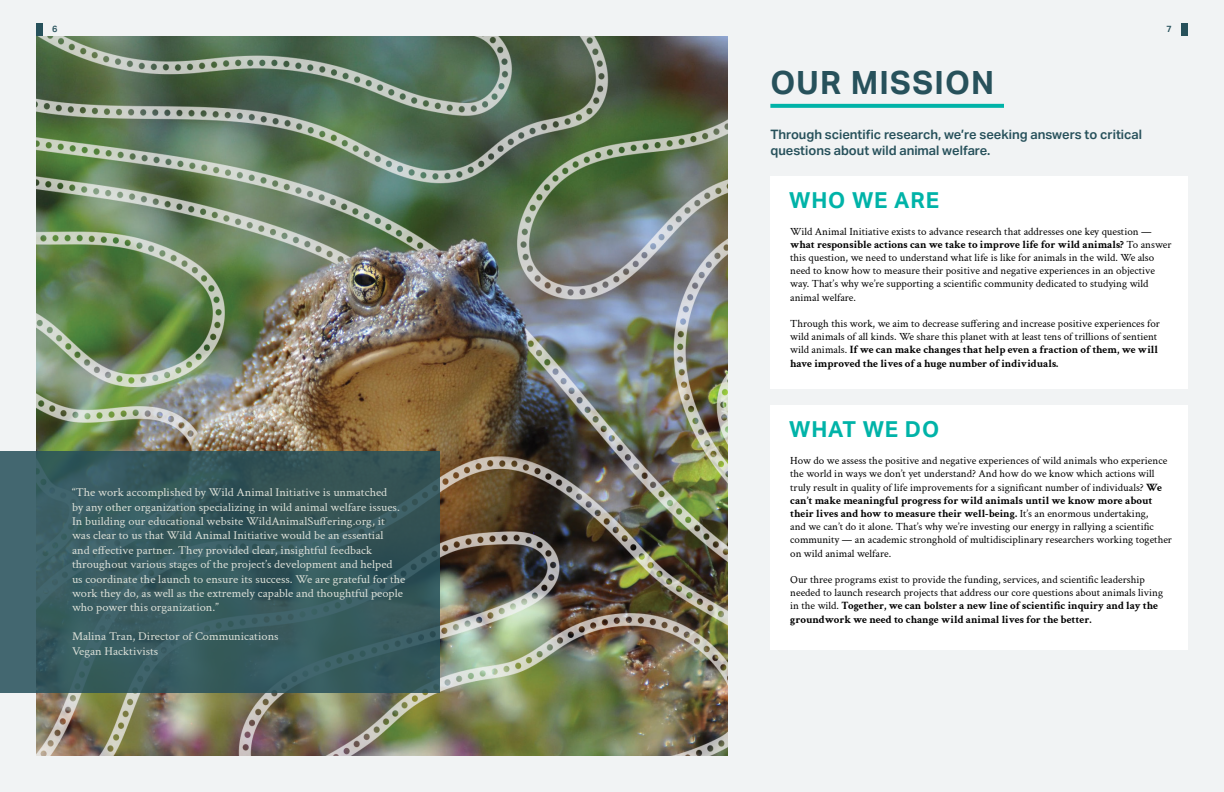
<style>
.page{position:relative;width:1224px;height:792px;background:#f1f3f4}
.page>*{position:absolute;margin:0;border:0;box-sizing:border-box;transform-origin:0 0}
.t1{font:700 32px "Aktiv Grotesk";letter-spacing:.04em;color:#27515b}
.t2{font:700 22px "Aktiv Grotesk";letter-spacing:.04em;color:#00b3a8}
.t3{font:600 13px/16px "Aktiv Grotesk";color:#27515b}
.t4{font:12px/14.4px "Crimson Text";color:#dce0d8}
.t5{font:11px/13.2px "Crimson Text";color:#000}
.t6{font:600 9px "Aktiv Grotesk";color:#27515b}
.s1{font-weight:700}
</style>
<div class="page">
<div style="left:770px;top:406px;width:418px;height:244px;background:#fff"></div>
<div style="left:770px;top:176px;width:418px;height:213px;background:#fff"></div>
<svg style="left:770px;top:104px;width:234px;height:4px"></svg>
<img style="left:36px;top:36px;width:692px;height:720px">
<svg style="left:0;top:451px;width:440px;height:241px;background:#375a5e"></svg>
<div style="left:36px;top:23px;width:6px;height:13px;background:#27515b"></div>
<div style="left:1182px;top:23px;width:6px;height:13px;background:#27515b"></div>
<p class="t6" style="left:52px;top:24px;width:7px">6</p>
<p class="t6" style="left:1166px;top:24px;width:7px">7</p>
<h1 class="t1" style="left:770px;top:64px;width:225px">OUR MISSION</h1>
<p class="t3" style="left:770px;top:127px;width:373px">Through scientific research, we’re seeking answers to critical questions about wild animal welfare.</p>
<h2 class="t2" style="left:789px;top:187px;width:151px">WHO WE ARE</h2>
<p class="t5" style="left:790px;top:224px;width:383px">Wild Animal Initiative exists to advance research that addresses one key question — <span class="s1">what responsible actions can we take to improve life for wild animals?</span> To answer this question, we need to understand what life is like for animals in the wild. We also need to know how to measure their positive and negative experiences in an objective way. That’s why we’re supporting a scientific community dedicated to studying wild animal welfare.</p>
<p class="t5" style="left:790px;top:317px;width:371px">Through this work, we aim to decrease suffering and increase positive experiences for wild animals of all kinds. We share this planet with at least tens of trillions of sentient wild animals. <span class="s1">If we can make changes that help even a fraction of them, we will have improved the lives of a huge number of individuals.</span></p>
<p class="t4" style="left:72px;top:485px;width:335px">“The work accomplished by Wild Animal Initiative is unmatched<br>by any other organization specializing in wild animal welfare issues.<br>In building our educational website WildAnimalSuffering.org, it was clear to us that Wild Animal Initiative would be an essential<br>and effective partner. They provided clear, insightful feedback throughout various stages of the project’s development and helped us coordinate the launch to ensure its success. We are grateful for the work they do, as well as the extremely capable and thoughtful people who power this organization.”</p>
<p class="t4" style="left:72px;top:629px;width:208px">Malina Tran, Director of Communications<br>Vegan Hacktivists</p>
<h2 class="t2" style="left:789px;top:417px;width:151px">WHAT WE DO</h2>
<p class="t5" style="left:790px;top:454px;width:383px">How do we assess the positive and negative experiences of wild animals who experience the world in ways we don’t yet understand? And how do we know which actions will truly result in quality of life improvements for a significant number of individuals? <span class="s1">We can’t make meaningful progress for wild animals until we know more about their lives and how to measure their well-being.</span> It’s an enormous undertaking,<br>and we can’t do it alone. That’s why we’re investing our energy in rallying a scientific community — an academic stronghold of multidisciplinary researchers working together on wild animal welfare.</p>
<p class="t5" style="left:790px;top:572px;width:374px">Our three programs exist to provide the funding, services, and scientific leadership needed to launch research projects that address our core questions about animals living in the wild. <span class="s1">Together, we can bolster a new line of scientific inquiry and lay the groundwork we need to change wild animal lives for the better.</span></p>
</div>
